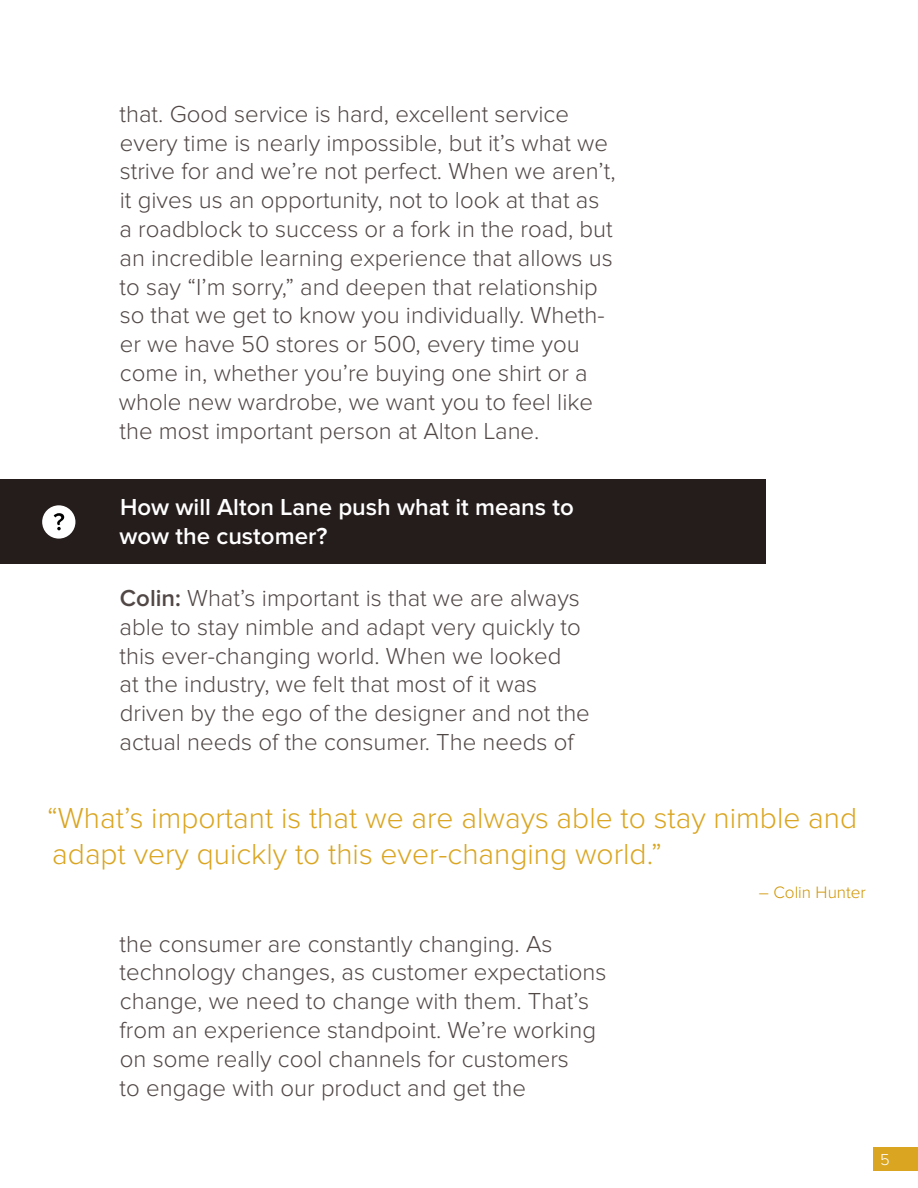
<style>
.page{position:relative;width:918px;height:1188px;background:#fff}
.page>*{position:absolute;margin:0;border:0;box-sizing:border-box;transform-origin:0 0}
.t1{font:300 30px/36px "Proxima Nova";color:#daa520}
.t2{font:300 24px/28.8px "Proxima Nova";color:#514846}
.t3{font:600 24px/28.8px "Proxima Nova";color:#fff}
.t4{font:300 17.1px "Proxima Nova";color:#d09500}
.t5{font:300 16.5px "Proxima Nova";color:#fff}
.s1{font-weight:600}
</style>
<div class="page">
<div style="left:0;top:480px;width:766px;height:84px;background:#251d1b"></div>
<div style="left:42px;top:505px;width:33px;height:34px;background:#fff;border-radius:50%"></div>
<svg style="left:54px;top:513px;width:10px;height:17px"></svg>
<div style="left:873px;top:1147px;width:45px;height:24px;background:#daa520"></div>
<p class="t2" style="left:119px;top:100px;width:498px">that. Good service is hard, excellent service every time is nearly impossible, but it’s what we strive for and we’re not perfect. When we aren’t, it gives us an opportunity, not to look at that as a roadblock to success or a fork in the road, but an incredible learning experience that allows us to say “I’m sorry,” and deepen that relationship so that we get to know you individually. Wheth&shy;er we have 50 stores or 500, every time you come in, whether you’re buying one shirt or a whole new wardrobe, we want you to feel like the most important person at Alton Lane.</p>
<p class="t3" style="left:119px;top:493px;width:456px">How will Alton Lane push what it means to wow the customer?</p>
<p class="t2" style="left:120px;top:584px;width:472px"><span class="s1">Colin:</span> What’s important is that we are always able to stay nimble and adapt very quickly to this ever-changing world. When we looked<br>at the industry, we felt that most of it was driven by the ego of the designer and not the actual needs of the consumer. The needs of</p>
<p class="t1" style="left:47px;top:801px;width:812px">“What’s important is that we are always able to stay nimble and adapt very quickly to this ever-changing world.”</p>
<p class="t4" style="left:759px;top:883px;width:109px">– Colin Hunter</p>
<p class="t2" style="left:119px;top:930px;width:489px">the consumer are constantly changing. As technology changes, as customer expectations change, we need to change with them. That’s from an experience standpoint. We’re working on some really cool channels for customers<br>to engage with our product and get the</p>
<p class="t5" style="left:880px;top:1150px;width:11px">5</p>
</div>
